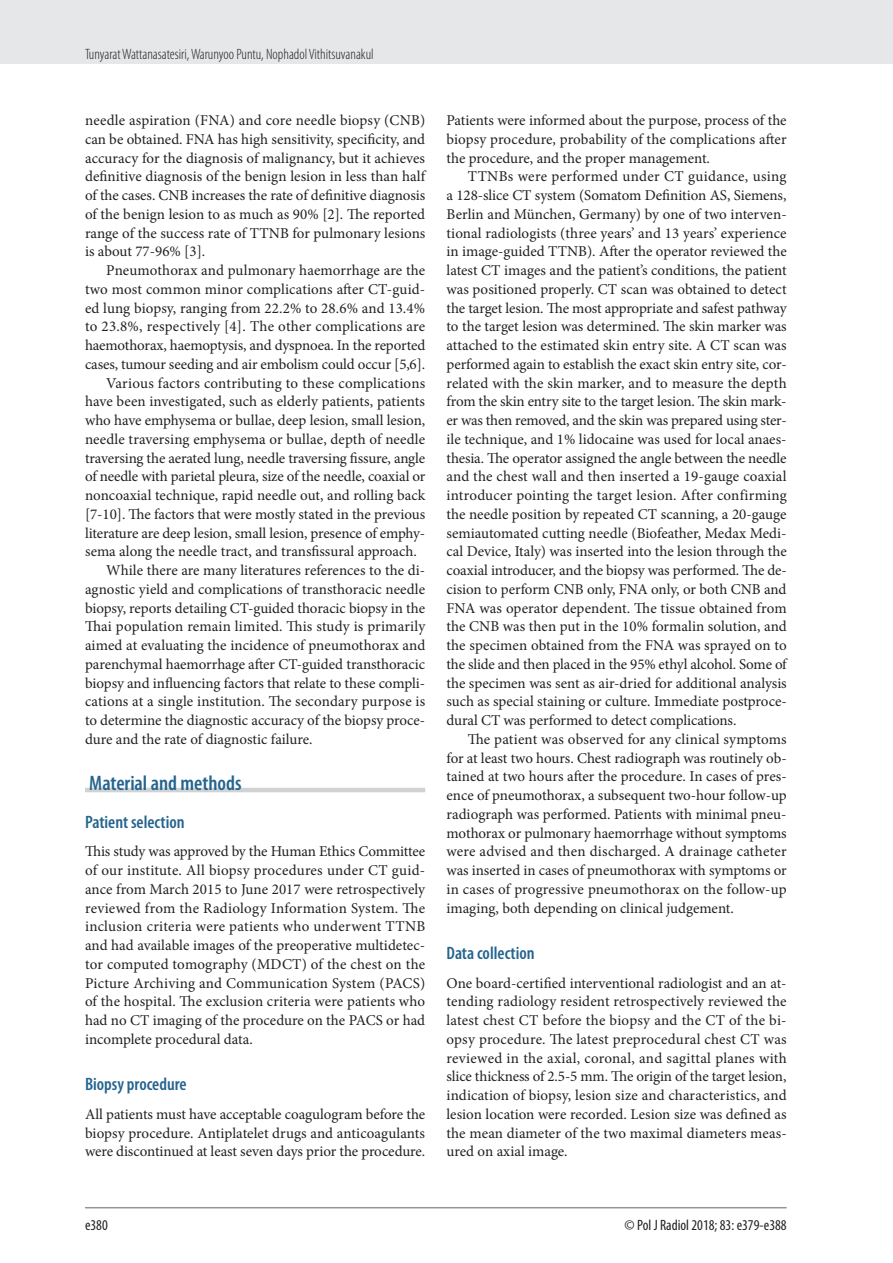
<style>
.page{position:relative;width:893px;height:1263px;background:#fff}
.page>*{position:absolute;margin:0;border:0;box-sizing:border-box;transform-origin:0 0}
.t1{font:600 condensed 21px "Myriad Pro";color:#24648f}
.t2{font:600 condensed 18px "Myriad Pro";color:#24648f}
.t3{font:15px/18.8px "Minion Pro";color:#231f20;text-align:justify}
.t4{font:300 condensed 15px "Myriad Pro";color:#231f20}
.t5{font:condensed 15px "Myriad Pro";color:#231f20}
</style>
<div class="page">
<div style="left:0;top:0;width:893px;height:64px;background:#e6e7e9"></div>
<hr style="left:85px;top:1207px;width:702px;height:1px;background:#939598">
<hr style="left:85px;top:788px;width:340px;height:4px;background:#d1d2d4">
<p class="t4" style="left:85px;top:45px;width:290px">Tunyarat Wattanasatesiri, Warunyoo Puntu, Nophadol Vithitsuvanakul</p>
<p class="t3" style="left:85px;top:111px;width:342px">needle aspiration (FNA) and core needle biopsy (CNB) can be obtained. FNA has high sensitivity, specificity, and accuracy for the diagnosis of malignancy, but it achieves definitive diagnosis of the benign lesion in less than half of the cases. CNB increases the rate of definitive diagnosis of the benign lesion to as much as 90% [2]. The reported range of the success rate of TTNB for pulmonary lesions is about 77-96% [3].</p>
<p class="t3" style="left:106px;top:261px;width:320px">Pneumothorax and pulmonary haemorrhage are the</p>
<p class="t3" style="left:85px;top:280px;width:342px">two most common minor complications after CT-guid-</p>
<p class="t3" style="left:85px;top:298px;width:342px">ed lung biopsy, ranging from 22.2% to 28.6% and 13.4%</p>
<p class="t3" style="left:85px;top:317px;width:342px">to 23.8%, respectively [4]. The other complications are</p>
<p class="t3" style="left:85px;top:336px;width:342px">haemothorax, haemoptysis, and dyspnoea. In the reported</p>
<p class="t3" style="left:85px;top:355px;width:342px">cases, tumour seeding and air embolism could occur [5,6].</p>
<p class="t3" style="left:106px;top:373px;width:320px">Various factors contributing to these complications</p>
<p class="t3" style="left:85px;top:392px;width:342px">have been investigated, such as elderly patients, patients</p>
<p class="t3" style="left:85px;top:411px;width:342px">who have emphysema or bullae, deep lesion, small lesion,</p>
<p class="t3" style="left:85px;top:430px;width:342px">needle traversing emphysema or bullae, depth of needle</p>
<p class="t3" style="left:85px;top:448px;width:342px">traversing the aerated lung, needle traversing fissure, angle</p>
<p class="t3" style="left:85px;top:467px;width:342px">of needle with parietal pleura, size of the needle, coaxial or</p>
<p class="t3" style="left:85px;top:486px;width:342px">noncoaxial technique, rapid needle out, and rolling back</p>
<p class="t3" style="left:85px;top:505px;width:342px">[7-10]. The factors that were mostly stated in the previous</p>
<p class="t3" style="left:85px;top:523px;width:342px">literature are deep lesion, small lesion, presence of emphy-</p>
<p class="t3" style="left:85px;top:542px;width:333px">sema along the needle tract, and transfissural approach.</p>
<p class="t3" style="left:106px;top:561px;width:320px">While there are many literatures references to the di-</p>
<p class="t3" style="left:85px;top:580px;width:342px">agnostic yield and complications of transthoracic needle</p>
<p class="t3" style="left:85px;top:598px;width:342px">biopsy, reports detailing CT-guided thoracic biopsy in the</p>
<p class="t3" style="left:85px;top:617px;width:342px">Thai population remain limited. This study is primarily</p>
<p class="t3" style="left:85px;top:636px;width:342px">aimed at evaluating the incidence of pneumothorax and</p>
<p class="t3" style="left:85px;top:655px;width:342px">parenchymal haemorrhage after CT-guided transthoracic</p>
<p class="t3" style="left:85px;top:673px;width:342px">biopsy and influencing factors that relate to these compli-</p>
<p class="t3" style="left:85px;top:692px;width:342px">cations at a single institution. The secondary purpose is</p>
<p class="t3" style="left:85px;top:711px;width:342px">to determine the diagnostic accuracy of the biopsy proce-</p>
<p class="t3" style="left:85px;top:730px;width:229px">dure and the rate of diagnostic failure.</p>
<h1 class="t1" style="left:89px;top:770px;width:154px">Material and methods</h1>
<p class="t2" style="left:85px;top:811px;width:101px">Patient selection</p>
<p class="t3" style="left:85px;top:842px;width:342px">This study was approved by the Human Ethics Committee of our institute. All biopsy procedures under CT guid&shy;ance from March 2015 to June 2017 were retrospectively reviewed from the Radiology Information System. The inclusion criteria were patients who underwent TTNB and had available images of the preoperative multidetec&shy;tor computed tomography (MDCT) of the chest on the Picture Archiving and Communication System (PACS) of the hospital. The exclusion criteria were patients who had no CT imaging of the procedure on the PACS or had incomplete procedural data.</p>
<p class="t2" style="left:85px;top:1073px;width:103px">Biopsy procedure</p>
<p class="t3" style="left:85px;top:1105px;width:342px">All patients must have acceptable coagulogram before the biopsy procedure. Antiplatelet drugs and anticoagulants were discontinued at least seven days prior the procedure.</p>
<p class="t3" style="left:446px;top:111px;width:342px">Patients were informed about the purpose, process of the biopsy procedure, probability of the complications after the procedure, and the proper management.</p>
<p class="t3" style="left:446px;top:167px;width:342px;text-indent:21px">TTNBs were performed under CT guidance, using a 128-slice CT system (Somatom Definition AS, Siemens, Berlin and München, Germany) by one of two interven&shy;tional radiologists (three years’ and 13 years’ experience in image-guided TTNB). After the operator reviewed the latest CT images and the patient’s conditions, the patient was positioned properly. CT scan was obtained to detect the target lesion. The most appropriate and safest pathway to the target lesion was determined. The skin marker was attached to the estimated skin entry site. A CT scan was performed again to establish the exact skin entry site, cor&shy;related with the skin marker, and to measure the depth from the skin entry site to the target lesion. The skin mark&shy;er was then removed, and the skin was prepared using ster&shy;ile technique, and 1% lidocaine was used for local anaes&shy;thesia. The operator assigned the angle between the needle and the chest wall and then inserted a 19-gauge coaxial introducer pointing the target lesion. After confirming the needle position by repeated CT scanning, a 20-gauge semiautomated cutting needle (Biofeather, Medax Medi&shy;cal Device, Italy) was inserted into the lesion through the coaxial introducer, and the biopsy was performed. The de&shy;cision to perform CNB only, FNA only, or both CNB and FNA was operator dependent. The tissue obtained from the CNB was then put in the 10% formalin solution, and the specimen obtained from the FNA was sprayed on to the slide and then placed in the 95% ethyl alcohol. Some of the specimen was sent as air-dried for additional analysis such as special staining or culture. Immediate postproce&shy;dural CT was performed to detect complications.</p>
<p class="t3" style="left:446px;top:730px;width:342px;text-indent:21px">The patient was observed for any clinical symptoms for at least two hours. Chest radiograph was routinely ob&shy;tained at two hours after the procedure. In cases of pres&shy;ence of pneumothorax, a subsequent two-hour follow-up radiograph was performed. Patients with minimal pneu&shy;mothorax or pulmonary haemorrhage without symptoms were advised and then discharged. A drainage catheter was inserted in cases of pneumothorax with symptoms or in cases of progressive pneumothorax on the follow-up imaging, both depending on clinical judgement.</p>
<p class="t2" style="left:446px;top:942px;width:90px">Data collection</p>
<p class="t3" style="left:446px;top:973px;width:342px">One board-certified interventional radiologist and an at&shy;tending radiology resident retrospectively reviewed the latest chest CT before the biopsy and the CT of the bi&shy;opsy procedure. The latest preprocedural chest CT was reviewed in the axial, coronal, and sagittal planes with slice thickness of 2.5-5 mm. The origin of the target lesion, indication of biopsy, lesion size and characteristics, and lesion location were recorded. Lesion size was defined as the mean diameter of the two maximal diameters meas&shy;ured on axial image.</p>
<p class="t5" style="left:85px;top:1216px;width:24px">e380</p>
<p class="t5" style="left:625px;top:1216px;width:164px">© Pol J Radiol 2018; 83: e379-e388</p>
</div>
